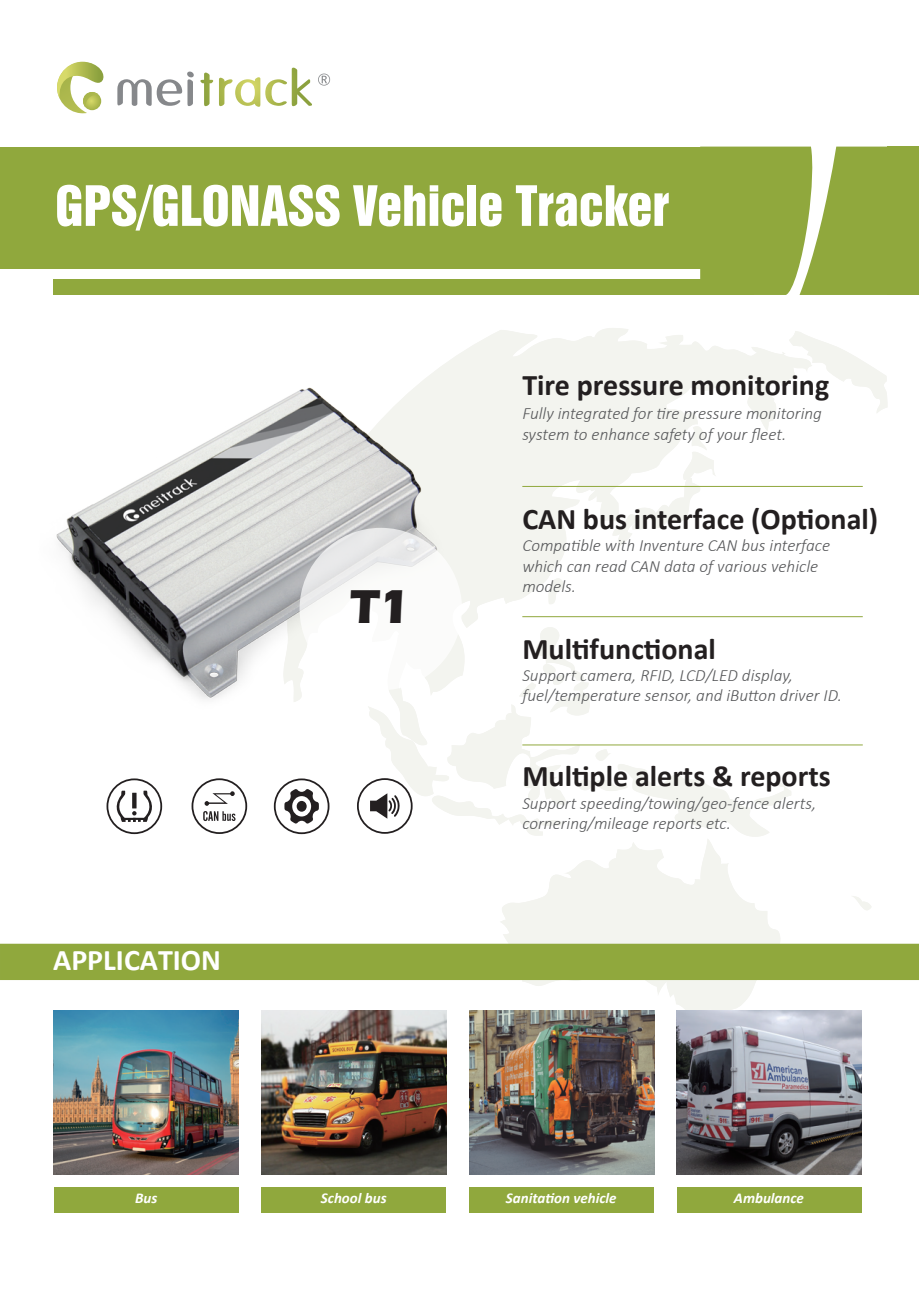
<style>
.page{position:relative;width:919px;height:1289px;background:#fff}
.page>*{position:absolute;margin:0;border:0;box-sizing:border-box;transform-origin:0 0}
.t1{font:50.7px "Swiss 921 BT Regular A";color:#fff}
.t2{font:700 49.95px "Eras IT Cby BT";color:#231f20}
.t3{font:700 30px "Calibri";color:#231f20}
.t4{font:700 30px "Calibri";color:#fff}
.t5{font:italic 300 17.25px/20.7px "Calibri";color:#57585a}
.t6{font:italic 700 15px "Calibri";color:#fff}
</style>
<div class="page">
<svg style="left:501px;top:839px;width:279px;height:175px;fill:#f3f4ef"></svg>
<svg style="left:853px;top:896px;width:18px;height:14px"></svg>
<svg style="left:448px;top:328px;width:363px;height:293px;fill:#f7f8f3"></svg>
<svg style="left:548px;top:577px;width:17px;height:28px"></svg>
<svg style="left:612px;top:422px;width:104px;height:124px"></svg>
<svg style="left:782px;top:331px;width:105px;height:83px"></svg>
<img style="left:56px;top:362px;width:416px;height:340px">
<hr style="left:522px;top:486px;width:340px;height:1px;background:#90a83d">
<hr style="left:522px;top:616px;width:340px;height:1px;background:#90a83d">
<hr style="left:522px;top:744px;width:340px;height:1px;background:#90a83d">
<div style="left:0;top:147px;width:713px;height:121px;background:#90a83d"></div>
<div style="left:53px;top:279px;width:701px;height:16px;background:#90a83d"></div>
<svg style="left:700px;top:147px;width:187px;height:148px"></svg>
<div style="left:887px;top:147px;width:31px;height:148px;background:#90a83d"></div>
<svg style="left:357px;top:621px;width:434px;height:216px"></svg>
<svg style="left:106px;top:778px;width:56px;height:56px"></svg>
<svg style="left:132px;top:792px;width:4px;height:16px"></svg>
<svg style="left:191px;top:778px;width:56px;height:56px"></svg>
<div style="left:299px;top:528px;width:163px;height:162px;background:linear-gradient(to bottom,#e9eaea,#fff);border-radius:50%"></div>
<img style="left:54px;top:1010px;width:185px;height:164px">
<img style="left:261px;top:1010px;width:185px;height:164px">
<img style="left:469px;top:1010px;width:185px;height:164px">
<img style="left:676px;top:1010px;width:185px;height:164px">
<svg style="left:274px;top:778px;width:55px;height:56px"></svg>
<svg style="left:57px;top:62px;width:47px;height:51px"></svg>
<svg style="left:117px;top:71px;width:77px;height:35px"></svg>
<svg style="left:200px;top:68px;width:112px;height:39px"></svg>
<svg style="left:318px;top:74px;width:12px;height:12px"></svg>
<div style="left:54px;top:1186px;width:185px;height:26px;background:#90a83d"></div>
<div style="left:261px;top:1186px;width:185px;height:26px;background:#90a83d"></div>
<div style="left:469px;top:1186px;width:184px;height:26px;background:#90a83d"></div>
<div style="left:676px;top:1186px;width:185px;height:26px;background:#90a83d"></div>
<div style="left:0;top:943px;width:918px;height:37px;background:#90a83d"></div>
<h1 class="t1" style="left:55px;top:173px;width:615px">GPS/GLONASS Vehicle Tracker</h1>
<h3 class="t3" style="left:522px;top:366px;width:308px">Tire pressure monitoring</h3>
<p class="t5" style="left:522px;top:403px;width:301px">Fully integrated for tire pressure monitoring system to enhance safety of your fleet.</p>
<h3 class="t4" style="left:53px;top:940px;width:169px">APPLICATION</h3>
<h2 class="t2" style="left:350px;top:575px;width:62px">T1</h2>
<h3 class="t3" style="left:522px;top:499px;width:357px">CAN bus interface (Optional)</h3>
<p class="t5" style="left:522px;top:535px;width:309px">Compatible with Inventure CAN bus interface which can read CAN data of various vehicle models.</p>
<h3 class="t3" style="left:522px;top:629px;width:195px">Multifunctional</h3>
<p class="t5" style="left:522px;top:664px;width:321px">Support camera, RFID, LCD/LED display, fuel/temperature sensor, and iButton driver ID.</p>
<h3 class="t3" style="left:522px;top:757px;width:310px">Multiple alerts &amp; reports</h3>
<p class="t5" style="left:522px;top:792px;width:295px">Support speeding/towing/geo-fence alerts, cornering/mileage reports etc.</p>
<p class="t6" style="left:135px;top:1188px;width:24px">Bus</p>
<p class="t6" style="left:321px;top:1188px;width:67px">School bus</p>
<p class="t6" style="left:506px;top:1188px;width:112px">Sanitation vehicle</p>
<p class="t6" style="left:734px;top:1188px;width:71px">Ambulance</p>
</div>
